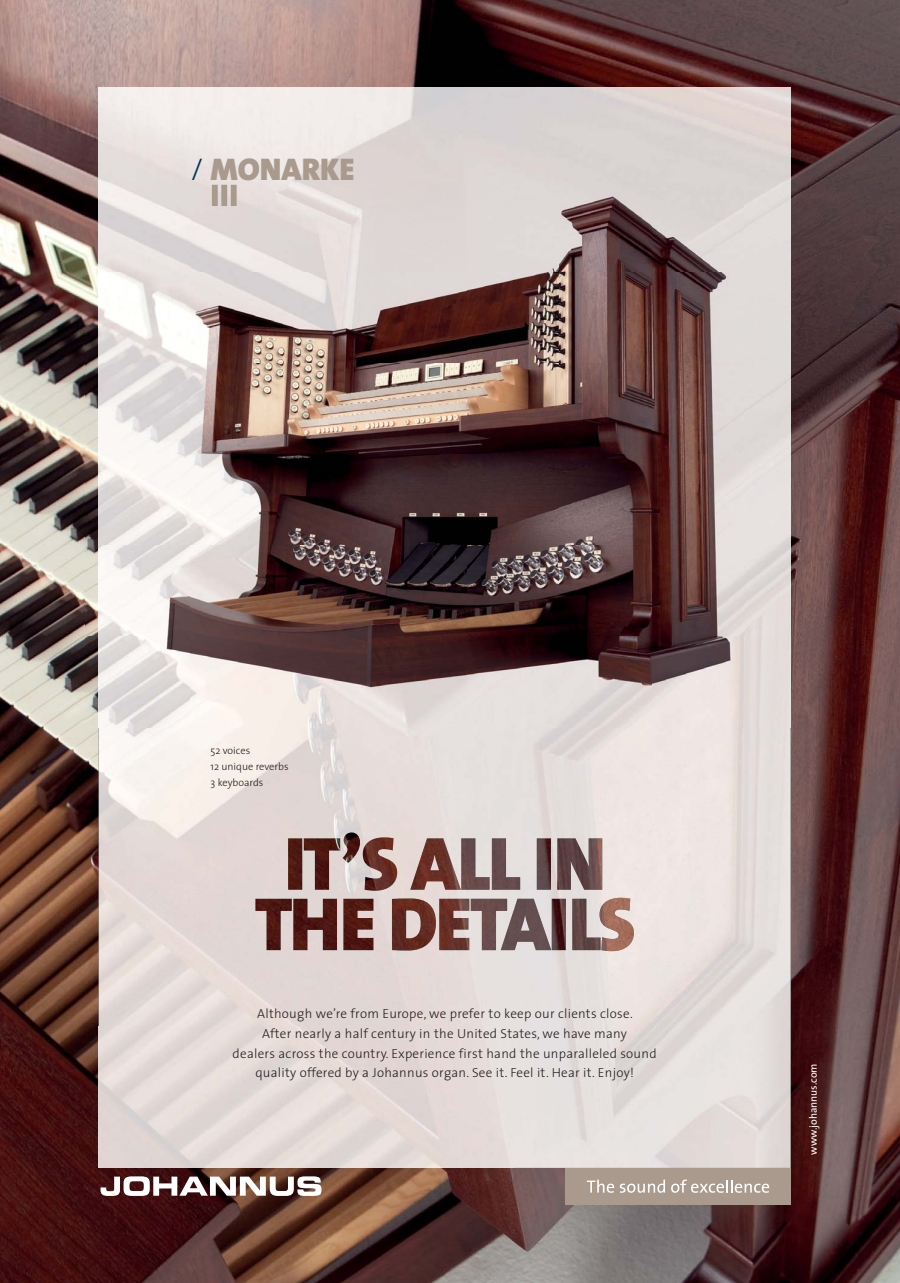
<style>
.page{position:relative;width:900px;height:1283px;background:#fff}
.page>*{position:absolute;margin:0;border:0;box-sizing:border-box;transform-origin:0 0}
.t1{font:900 31.5px "The Sans";color:#a99a8d}
.t2{font:300 13.12px/19.8px "The Sans";letter-spacing:.02em;color:#231f20;text-align:center}
.t3{font:300 10.5px/15.8px "The Sans";color:#231f20}
.t4{font:10.5px "The Sans";color:#fff}
.s1{font-weight:300;color:#00355f}
</style>
<div class="page">
<img style="left:0;top:0;width:900px;height:1282px">
<img style="left:99px;top:88px;width:692px;height:1079px">
<svg style="left:101px;top:1176px;width:221px;height:19px"></svg>
<div style="left:565px;top:1167px;width:226px;height:37px;background:#a99a8d"></div>
<svg style="left:587px;top:1179px;width:27px;height:13px"></svg>
<svg style="left:620px;top:1179px;width:45px;height:13px"></svg>
<svg style="left:671px;top:1179px;width:98px;height:13px"></svg>
<img style="left:85px;top:182px;width:14px;height:546px">
<img style="left:791px;top:182px;width:13px;height:546px">
<img style="left:212px;top:185px;width:25px;height:21px">
<h1 class="t1" style="left:190px;top:158px;width:166px"><span class="s1">/</span> MONARKE</h1>
<p class="t3" style="left:211px;top:744px;width:80px">52 voices<br>12 unique reverbs<br>3 keyboards</p>
<p class="t2" style="left:233px;top:1005px;width:426px">Although we’re from Europe, we prefer to keep our clients close.<br>After nearly a half century in the United States, we have many<br>dealers across the country. Experience first hand the unparalleled sound quality offered by a Johannus organ. See it. Feel it. Hear it. Enjoy!</p>
<p class="t4" style="left:805px;top:1154px;width:93px;rotate:-90deg">www.johannus.com</p>
</div>
